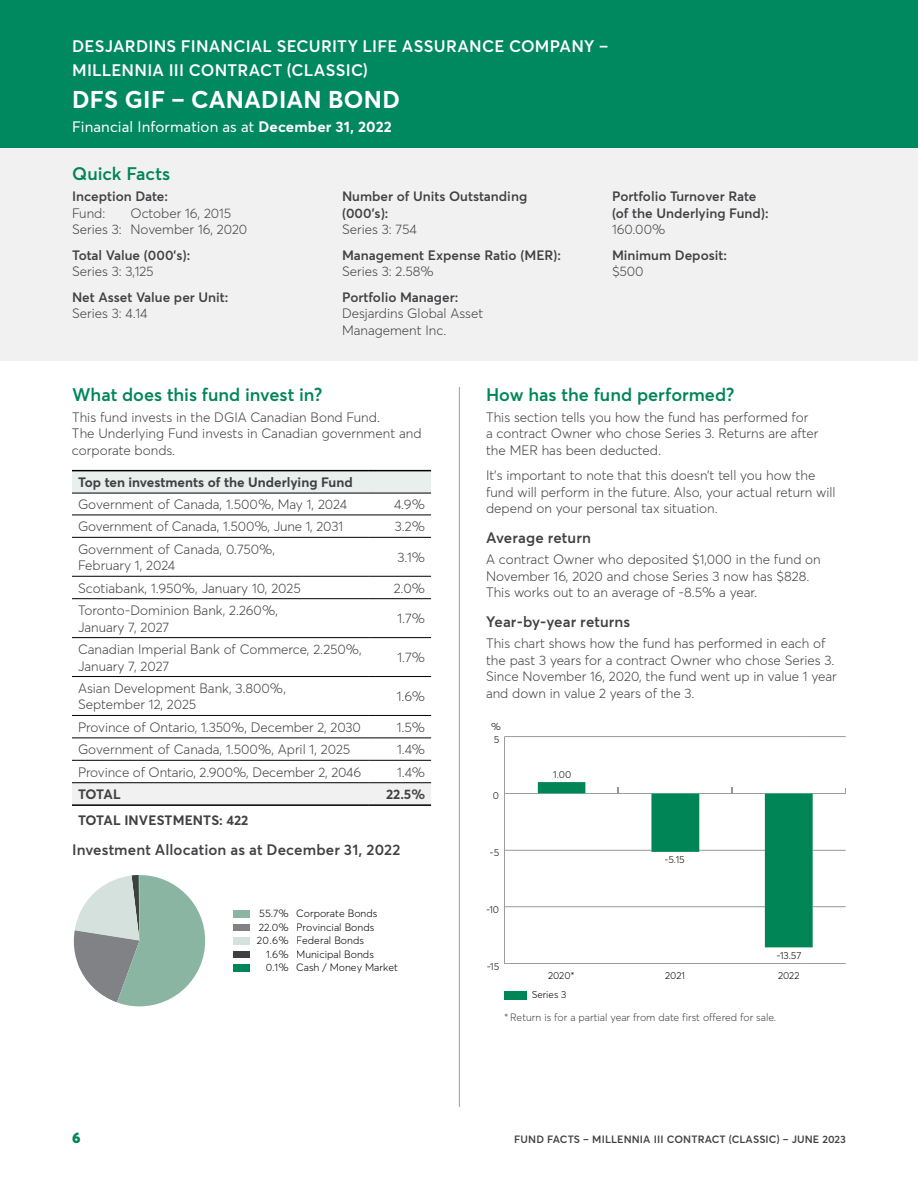
<style>
.page{position:relative;width:918px;height:1188px;background:#fff}
.page>*{position:absolute;margin:0;border:0;box-sizing:border-box;transform-origin:0 0}
.t1{font:700 24px "Averta";letter-spacing:.01em;color:#fff}
.t2{font:600 18px "Averta";color:#008557}
.t3{font:600 16.5px/24px "Averta";letter-spacing:.015em;color:#fff}
.t4{font:600 15px "Averta";letter-spacing:.01em;color:#414042}
.t5{font:15px "Averta";letter-spacing:.01em;color:#fff}
.t6{font:900 15px "Averta";color:#008557}
.t7{font:300 14.85px "Averta";color:#000}
.t8{font:300 13.5px/16.5px "Averta";color:#414042}
.t9{font:600 13.5px/16.5px "Averta";color:#414042}
.t10{font:700 13.5px "Averta";color:#414042}
.t11{font:300 10.5px/13.5px "Averta";color:#000}
.t12{font:300 10.5px "Averta";color:#414042}
.t13{font:600 10.5px "Averta";letter-spacing:.01em;color:#414042}
.t14{font:300 10.05px "Averta";color:#000}
.s1{font-weight:700}
</style>
<div class="page">
<div style="left:0;top:0;width:918px;height:148px;background:#00885e"></div>
<div style="left:0;top:148px;width:918px;height:213px;background:#f1f1f2"></div>
<svg style="left:72px;top:471px;width:359px;height:22px;background:#dfe5e4"></svg>
<div style="left:72px;top:783px;width:359px;height:21px;background:#f1f1f2"></div>
<hr style="left:72px;top:804px;width:296px;height:2px;background:#000">
<hr style="left:368px;top:804px;width:63px;height:2px;background:#000">
<hr style="left:72px;top:470px;width:296px;height:1px;background:#000">
<hr style="left:368px;top:470px;width:63px;height:1px;background:#000">
<hr style="left:72px;top:493px;width:296px;height:1px;background:#000">
<hr style="left:368px;top:493px;width:63px;height:1px;background:#000">
<hr style="left:72px;top:515px;width:296px;height:1px;background:#000">
<hr style="left:368px;top:515px;width:63px;height:1px;background:#000">
<hr style="left:72px;top:537px;width:296px;height:1px;background:#000">
<hr style="left:368px;top:537px;width:63px;height:1px;background:#000">
<hr style="left:72px;top:576px;width:296px;height:1px;background:#000">
<hr style="left:368px;top:576px;width:63px;height:1px;background:#000">
<hr style="left:72px;top:598px;width:296px;height:1px;background:#000">
<hr style="left:368px;top:598px;width:63px;height:1px;background:#000">
<hr style="left:72px;top:637px;width:296px;height:1px;background:#000">
<hr style="left:368px;top:637px;width:63px;height:1px;background:#000">
<hr style="left:72px;top:676px;width:296px;height:1px;background:#000">
<hr style="left:368px;top:676px;width:63px;height:1px;background:#000">
<hr style="left:72px;top:715px;width:296px;height:1px;background:#000">
<hr style="left:368px;top:715px;width:63px;height:1px;background:#000">
<hr style="left:72px;top:738px;width:296px;height:1px;background:#000">
<hr style="left:368px;top:738px;width:63px;height:1px;background:#000">
<hr style="left:72px;top:760px;width:296px;height:1px;background:#000">
<hr style="left:368px;top:760px;width:63px;height:1px;background:#000">
<hr style="left:72px;top:782px;width:296px;height:1px;background:#000">
<hr style="left:368px;top:782px;width:63px;height:1px;background:#000">
<svg style="left:73px;top:918px;width:5px;height:46px"></svg>
<img style="left:116px;top:910px;width:134px;height:97px">
<img style="left:78px;top:879px;width:39px;height:52px">
<img style="left:78px;top:931px;width:39px;height:71px">
<img style="left:117px;top:875px;width:88px;height:131px">
<img style="left:234px;top:911px;width:15px;height:6px">
<img style="left:234px;top:924px;width:15px;height:7px">
<img style="left:234px;top:938px;width:15px;height:6px">
<img style="left:234px;top:951px;width:15px;height:7px">
<img style="left:234px;top:965px;width:15px;height:6px">
<img style="left:504px;top:736px;width:342px;height:264px">
<img style="left:504px;top:737px;width:1px;height:227px">
<img style="left:505px;top:963px;width:341px;height:1px">
<img style="left:505px;top:907px;width:341px;height:1px">
<img style="left:505px;top:850px;width:341px;height:1px">
<img style="left:505px;top:793px;width:341px;height:1px">
<img style="left:505px;top:736px;width:341px;height:1px">
<img style="left:538px;top:782px;width:47px;height:11px">
<div style="left:652px;top:793px;width:47px;height:59px;background:#008656"></div>
<div style="left:765px;top:793px;width:48px;height:154px;background:#008656"></div>
<img style="left:778px;top:972px;width:21px;height:7px">
<img style="left:665px;top:972px;width:19px;height:7px">
<img style="left:548px;top:972px;width:26px;height:7px">
<img style="left:532px;top:991px;width:26px;height:7px">
<svg style="left:561px;top:991px;width:5px;height:7px"></svg>
<img style="left:504px;top:992px;width:22px;height:7px">
<img style="left:554px;top:771px;width:17px;height:7px">
<img style="left:665px;top:856px;width:19px;height:7px">
<img style="left:777px;top:952px;width:24px;height:7px">
<hr style="left:459px;top:387px;width:1px;height:720px;background:#9d9fa2">
<p class="t3" style="left:72px;top:34px;width:538px">DESJARDINS FINANCIAL SECURITY LIFE ASSURANCE COMPANY –<br>MILLENNIA III CONTRACT (CLASSIC)</p>
<h1 class="t1" style="left:72px;top:84px;width:329px">DFS GIF – CANADIAN BOND</h1>
<p class="t5" style="left:72px;top:117px;width:321px">Financial Information as at <span class="s1">December 31, 2022</span></p>
<h2 class="t2" style="left:72px;top:163px;width:100px">Quick Facts</h2>
<p class="t9" style="left:72px;top:188px;width:97px">Inception Date:</p>
<p class="t8" style="left:72px;top:205px;width:35px">Fund:</p>
<p class="t9" style="left:612px;top:188px;width:158px">Portfolio Turnover Rate (of the Underlying Fund):</p>
<p class="t8" style="left:612px;top:221px;width:55px">160.00%</p>
<p class="t9" style="left:612px;top:247px;width:117px">Minimum Deposit:</p>
<p class="t8" style="left:612px;top:263px;width:33px">$500</p>
<p class="t9" style="left:342px;top:188px;width:187px">Number of Units Outstanding (000’s):</p>
<p class="t8" style="left:342px;top:221px;width:76px">Series 3: 754</p>
<p class="t9" style="left:342px;top:247px;width:221px">Management Expense Ratio (MER):</p>
<p class="t8" style="left:342px;top:263px;width:93px">Series 3: 2.58%</p>
<p class="t9" style="left:342px;top:289px;width:118px">Portfolio Manager:</p>
<p class="t8" style="left:342px;top:305px;width:143px">Desjardins Global Asset<br>Management Inc.</p>
<p class="t8" style="left:72px;top:205px;width:177px;text-indent:58px">October 16, 2015<br>Series 3: November 16, 2020</p>
<p class="t9" style="left:72px;top:247px;width:120px">Total Value (000’s):</p>
<p class="t8" style="left:72px;top:263px;width:83px">Series 3: 3,125</p>
<p class="t9" style="left:72px;top:289px;width:158px">Net Asset Value per Unit:</p>
<p class="t8" style="left:72px;top:305px;width:77px">Series 3: 4.14</p>
<h2 class="t2" style="left:72px;top:383px;width:252px">What does this fund invest in?</h2>
<p class="t8" style="left:72px;top:409px;width:351px">This fund invests in the DGIA Canadian Bond Fund.<br>The Underlying Fund invests in Canadian government and corporate bonds.</p>
<p class="t10" style="left:78px;top:474px;width:276px">Top ten investments of the Underlying Fund</p>
<p class="t8" style="left:78px;top:496px;width:271px">Government of Canada, 1.500%, May 1, 2024</p>
<p class="t8" style="left:394px;top:496px;width:32px">4.9%</p>
<p class="t8" style="left:78px;top:518px;width:267px">Government of Canada, 1.500%, June 1, 2031</p>
<p class="t8" style="left:395px;top:518px;width:32px">3.2%</p>
<p class="t8" style="left:78px;top:541px;width:199px">Government of Canada, 0.750%,<br>February 1, 2024</p>
<p class="t8" style="left:398px;top:549px;width:29px">3.1%</p>
<p class="t8" style="left:78px;top:580px;width:224px">Scotiabank, 1.950%, January 10, 2025</p>
<p class="t8" style="left:394px;top:580px;width:33px">2.0%</p>
<p class="t8" style="left:78px;top:602px;width:202px">Toronto-Dominion Bank, 2.260%,<br>January 7, 2027</p>
<p class="t8" style="left:397px;top:610px;width:29px">1.7%</p>
<p class="t8" style="left:78px;top:641px;width:285px">Canadian Imperial Bank of Commerce, 2.250%,<br>January 7, 2027</p>
<p class="t8" style="left:397px;top:649px;width:29px">1.7%</p>
<p class="t8" style="left:78px;top:680px;width:210px">Asian Development Bank, 3.800%,<br>September 12, 2025</p>
<p class="t8" style="left:397px;top:688px;width:30px">1.6%</p>
<p class="t8" style="left:78px;top:719px;width:284px">Province of Ontario, 1.350%, December 2, 2030</p>
<p class="t8" style="left:397px;top:719px;width:30px">1.5%</p>
<p class="t8" style="left:78px;top:741px;width:274px">Government of Canada, 1.500%, April 1, 2025</p>
<p class="t8" style="left:397px;top:741px;width:29px">1.4%</p>
<p class="t8" style="left:78px;top:764px;width:285px">Province of Ontario, 2.900%, December 2, 2046</p>
<p class="t8" style="left:397px;top:764px;width:29px">1.4%</p>
<p class="t10" style="left:78px;top:786px;width:44px">TOTAL</p>
<p class="t10" style="left:386px;top:786px;width:41px">22.5%</p>
<p class="t10" style="left:78px;top:812px;width:172px">TOTAL INVESTMENTS: 422</p>
<p class="t4" style="left:72px;top:841px;width:330px">Investment Allocation as at December 31, 2022</p>
<p class="t7" style="left:54px;top:766px;width:243px">DSF FPG – Obligations canadiennes</p>
<p class="t11" style="left:257px;top:907px;width:122px">55.7% Corporate Bonds<br>22.0% Provincial Bonds<br>20.6% Federal Bonds</p>
<p class="t11" style="left:266px;top:947px;width:134px">1.6% Municipal Bonds<br>0.1% Cash / Money Market</p>
<h2 class="t2" style="left:486px;top:383px;width:250px">How has the fund performed?</h2>
<p class="t8" style="left:486px;top:409px;width:334px">This section tells you how the fund has performed for a contract Owner who chose Series 3. Returns are after the MER has been deducted.</p>
<p class="t8" style="left:486px;top:467px;width:351px">It’s important to note that this doesn’t tell you how the fund will perform in the future. Also, your actual return will depend on your personal tax situation.</p>
<p class="t4" style="left:486px;top:529px;width:106px">Average return</p>
<p class="t8" style="left:486px;top:551px;width:336px">A contract Owner who deposited $1,000 in the fund on<br>November 16, 2020 and chose Series 3 now has $828.<br>This works out to an average of -8.5% a year.</p>
<p class="t4" style="left:486px;top:613px;width:146px">Year-by-year returns</p>
<p class="t8" style="left:486px;top:635px;width:352px">This chart shows how the fund has performed in each of the past 3 years for a contract Owner who chose Series 3.<br>Since November 16, 2020, the fund went up in value 1 year and down in value 2 years of the 3.</p>
<p class="t14" style="left:491px;top:720px;width:11px">%</p>
<p class="t14" style="left:494px;top:733px;width:7px">5</p>
<p class="t14" style="left:493px;top:790px;width:8px">0</p>
<p class="t14" style="left:490px;top:846px;width:11px">-5</p>
<p class="t14" style="left:486px;top:903px;width:15px">-10</p>
<p class="t14" style="left:487px;top:960px;width:14px">-15</p>
<p class="t14" style="left:553px;top:768px;width:19px">1.00</p>
<p class="t14" style="left:664px;top:853px;width:22px">-5.15</p>
<p class="t14" style="left:777px;top:949px;width:26px">-13.57</p>
<p class="t14" style="left:548px;top:969px;width:28px">2020*</p>
<p class="t14" style="left:665px;top:969px;width:21px">2021</p>
<p class="t14" style="left:778px;top:969px;width:23px">2022</p>
<p class="t14" style="left:532px;top:989px;width:36px">Series 3</p>
<p class="t12" style="left:504px;top:1011px;width:274px">* Return is for a partial year from date first offered for sale.</p>
<p class="t6" style="left:72px;top:1128px;width:10px">6</p>
<p class="t13" style="left:514px;top:1133px;width:333px">FUND FACTS – MILLENNIA III CONTRACT (CLASSIC) – JUNE 2023</p>
</div>
